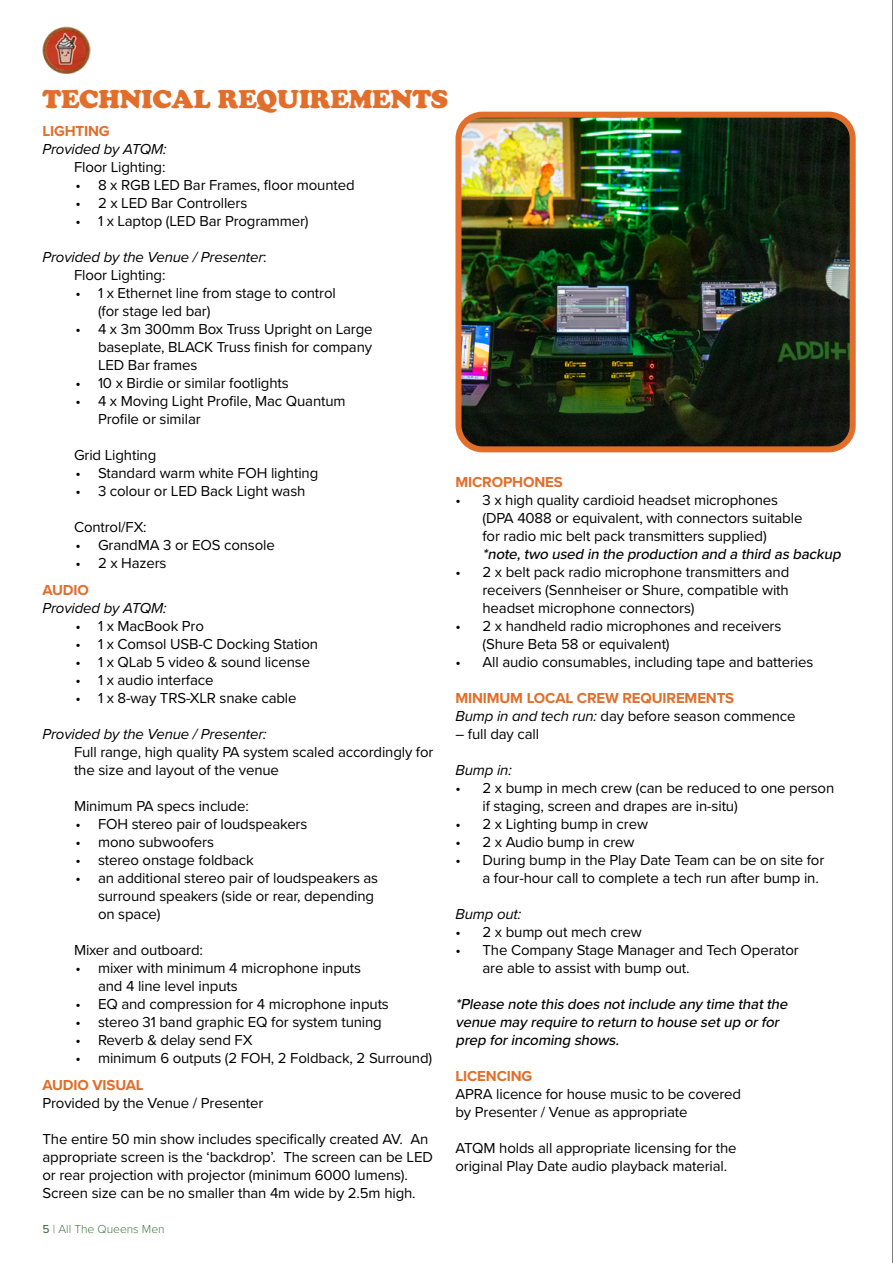
<style>
.page{position:relative;width:893px;height:1263px;background:#fff}
.page>*{position:absolute;margin:0;border:0;box-sizing:border-box;transform-origin:0 0}
.t1{font:25.5px "Cooper Black Std";letter-spacing:-.01em;color:#e16e2b}
.t2{font:15px/18px "Proxima Nova";letter-spacing:-.01em;color:#000}
.t3{font:italic 500 15px/18px "Proxima Nova";color:#000}
.t4{font:italic 15px/18px "Proxima Nova";letter-spacing:-.01em;color:#000}
.t5{font:700 15px/18px "Proxima Nova";letter-spacing:-.01em;color:#e16e2b}
.t6{font:300 12px "Proxima Nova";color:#487a46}
.s1{font-style:normal}
.s2{font-weight:500}
.s3{font-weight:400;font-style:italic;color:#000}
.s4{font-weight:400;color:#000}
</style>
<div class="page">
<img style="left:462px;top:119px;width:387px;height:326px">
<div style="left:455px;top:112px;width:401px;height:340px;border:6px solid #e16e2b;border-radius:24px"></div>
<img style="left:42px;top:26px;width:49px;height:48px">
<hr style="left:892px;top:0;width:1px;height:1263px;background:#000">
<h1 class="t1" style="left:43px;top:84px;width:407px">TECHNICAL REQUIREMENTS</h1>
<p class="t5" style="left:43px;top:122px;width:69px">LIGHTING</p>
<p class="t4" style="left:43px;top:139px;width:126px">Provided by ATQM:</p>
<p class="t2" style="left:74px;top:157px;width:93px">Floor Lighting:</p>
<p class="t2" style="left:76px;top:175px;width:281px">• 8 x RGB LED Bar Frames, floor mounted</p>
<p class="t2" style="left:76px;top:193px;width:173px">• 2 x LED Bar Controllers</p>
<p class="t2" style="left:76px;top:211px;width:235px">• 1 x Laptop (LED Bar Programmer)</p>
<p class="t4" style="left:74px;top:247px;width:194px;text-indent:-32px">Provided by the Venue / Presenter<span class="s1">:<br>Floor Lighting:</span></p>
<p class="t2" style="left:98px;top:283px;width:239px;text-indent:-22px">• 1 x Ethernet line from stage to control (for stage led bar)</p>
<p class="t2" style="left:98px;top:319px;width:276px;text-align:justify;text-indent:-22px">• 4 x 3m 300mm Box Truss Upright on Large baseplate, BLACK Truss finish for company LED Bar frames</p>
<p class="t2" style="left:76px;top:373px;width:215px">• 10 x Birdie or similar footlights</p>
<p class="t2" style="left:98px;top:391px;width:249px;text-indent:-22px">• 4 x Moving Light Profile, Mac Quantum<br>Profile or similar</p>
<p class="t2" style="left:74px;top:445px;width:84px">Grid Lighting</p>
<p class="t2" style="left:76px;top:463px;width:244px">• Standard warm white FOH lighting</p>
<p class="t2" style="left:76px;top:481px;width:231px">• 3 colour or LED Back Light wash</p>
<p class="t2" style="left:74px;top:517px;width:74px">Control/FX:</p>
<p class="t2" style="left:76px;top:535px;width:201px">• GrandMA 3 or EOS console</p>
<p class="t2" style="left:76px;top:553px;width:93px">• 2 x Hazers</p>
<p class="t5" style="left:43px;top:581px;width:48px">AUDIO</p>
<p class="t4" style="left:43px;top:598px;width:126px">Provided by ATQM:</p>
<p class="t2" style="left:76px;top:616px;width:130px">• 1 x MacBook Pro</p>
<p class="t2" style="left:76px;top:634px;width:244px">• 1 x Comsol USB-C Docking Station</p>
<p class="t2" style="left:76px;top:652px;width:236px">• 1 x QLab 5 video &amp; sound license</p>
<p class="t2" style="left:76px;top:670px;width:139px">• 1 x audio interface</p>
<p class="t2" style="left:76px;top:688px;width:223px">• 1 x 8-way TRS-XLR snake cable</p>
<p class="t4" style="left:43px;top:724px;width:226px">Provided by the Venue / Presenter:</p>
<p class="t2" style="left:74px;top:742px;width:361px">Full range, high quality PA system scaled accordingly for the size and layout of the venue</p>
<p class="t2" style="left:74px;top:796px;width:176px">Minimum PA specs include:</p>
<p class="t2" style="left:76px;top:814px;width:233px">• FOH stereo pair of loudspeakers</p>
<p class="t2" style="left:76px;top:832px;width:140px">• mono subwoofers</p>
<p class="t2" style="left:76px;top:850px;width:180px">• stereo onstage foldback</p>
<p class="t2" style="left:98px;top:868px;width:282px;text-indent:-22px">• an additional stereo pair of loudspeakers as surround speakers (side or rear, depending on space)</p>
<p class="t2" style="left:74px;top:940px;width:130px">Mixer and outboard:</p>
<p class="t2" style="left:98px;top:958px;width:265px;text-indent:-22px">• mixer with minimum 4 microphone inputs and 4 line level inputs</p>
<p class="t2" style="left:76px;top:994px;width:315px">• EQ and compression for 4 microphone inputs</p>
<p class="t2" style="left:76px;top:1012px;width:308px">• stereo 31 band graphic EQ for system tuning</p>
<p class="t2" style="left:76px;top:1030px;width:178px">• Reverb &amp; delay send FX</p>
<p class="t2" style="left:76px;top:1048px;width:358px">• minimum 6 outputs (2 FOH, 2 Foldback, 2 Surround)</p>
<p class="t5" style="left:43px;top:1076px;width:103px">AUDIO VISUAL</p>
<p class="t2" style="left:43px;top:1093px;width:222px">Provided by the Venue / Presenter</p>
<p class="t2" style="left:43px;top:1129px;width:392px">The entire 50 min show includes specifically created AV. An appropriate screen is the ‘backdrop’. The screen can be LED or rear projection with projector (minimum 6000 lumens).<br>Screen size can be no smaller than 4m wide by 2.5m high.</p>
<p class="t6" style="left:43px;top:1220px;width:124px"><span class="s2">5</span> | All The Queens Men</p>
<p class="t5" style="left:455px;top:472px;width:109px">MICROPHONES</p>
<p class="t2" style="left:482px;top:490px;width:321px;text-indent:-27px">• 3 x high quality cardioid headset microphones (DPA 4088 or equivalent, with connectors suitable for radio mic belt pack transmitters supplied)</p>
<p class="t3" style="left:482px;top:544px;width:364px">*note,two used in the production and a third asbackup</p>
<p class="t2" style="left:482px;top:562px;width:308px;text-align:justify;text-indent:-27px">• 2 x belt pack radio microphone transmitters and receivers (Sennheiser or Shure, compatible with headset microphone connectors)</p>
<p class="t2" style="left:482px;top:616px;width:300px;text-indent:-27px">• 2 x handheld radio microphones and receivers (Shure Beta 58 or equivalent)</p>
<p class="t2" style="left:455px;top:652px;width:359px">• All audio consumables, including tape and batteries</p>
<p class="t5" style="left:455px;top:688px;width:342px">MINIMUM LOCAL CREW REQUIREMENTS<br><span class="s3">Bump in and tech run:</span> <span class="s4">day before season commence</span></p>
<p class="t2" style="left:455px;top:724px;width:85px">– full day call</p>
<p class="t4" style="left:455px;top:760px;width:58px">Bump in:</p>
<p class="t2" style="left:482px;top:778px;width:353px;text-indent:-27px">• 2 x bump in mech crew (can be reduced to one person if staging, screen and drapes are in-situ)</p>
<p class="t2" style="left:455px;top:814px;width:194px">• 2 x Lighting bump in crew</p>
<p class="t2" style="left:455px;top:832px;width:180px">• 2 x Audio bump in crew</p>
<p class="t2" style="left:482px;top:850px;width:343px;text-indent:-27px">• During bump in the Play Date Team can be on site for a four-hour call to complete a tech run after bump in.</p>
<p class="t4" style="left:455px;top:904px;width:67px">Bump out:</p>
<p class="t2" style="left:455px;top:922px;width:188px">• 2 x bump out mech crew</p>
<p class="t2" style="left:482px;top:940px;width:318px;text-indent:-27px">• The Company Stage Manager and Tech Operator are able to assist with bump out.</p>
<p class="t3" style="left:455px;top:994px;width:337px">*Please note thisdoesnotinclude any time thatthe venue may require to return to house setup orfor prep forincoming shows.</p>
<p class="t5" style="left:455px;top:1066px;width:78px">LICENCING</p>
<p class="t2" style="left:455px;top:1084px;width:287px">APRA licence for house music to be covered by Presenter / Venue as appropriate</p>
<p class="t2" style="left:455px;top:1138px;width:283px">ATQM holds all appropriate licensing for the original Play Date audio playback material.</p>
</div>
